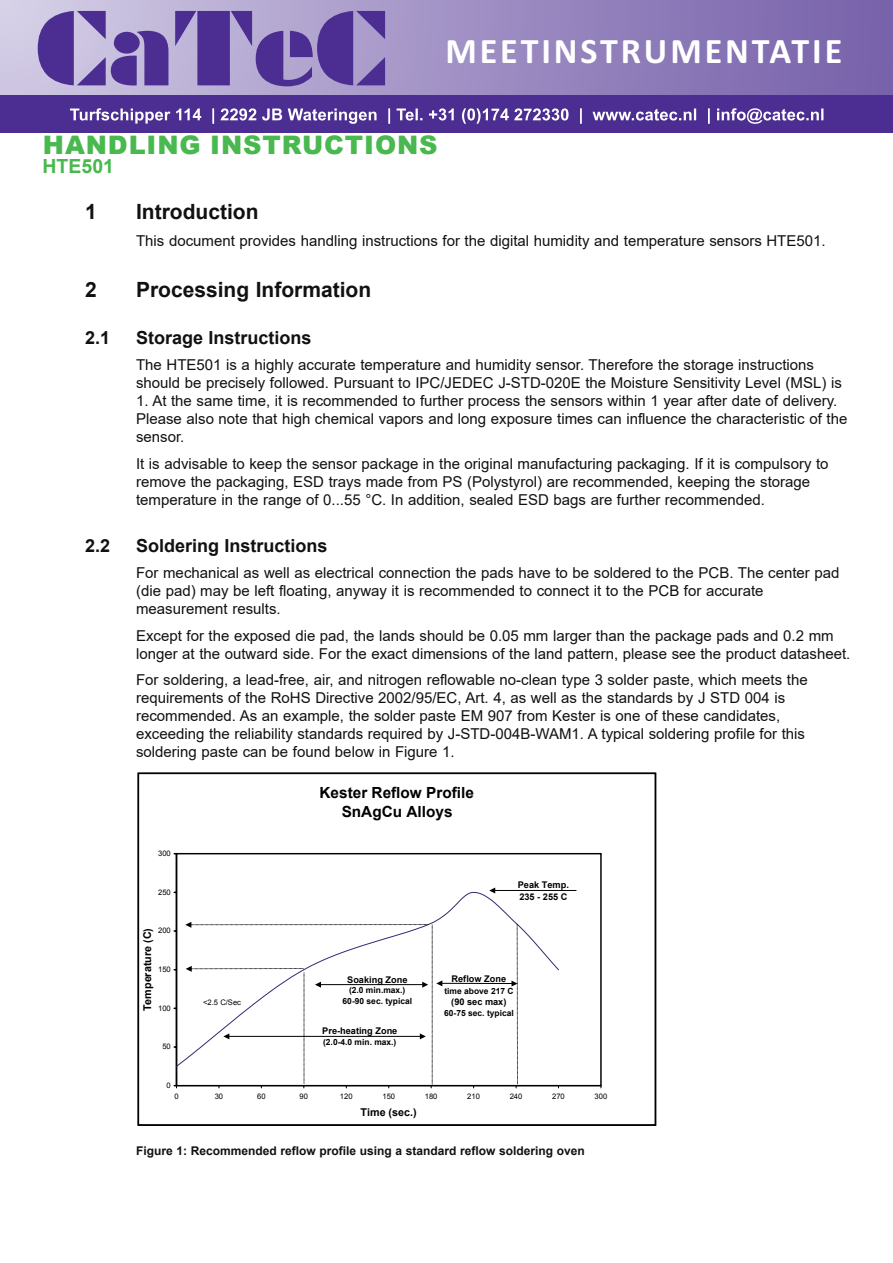
<style>
.page{position:relative;width:893px;height:1263px;background:#fff}
.page>*{position:absolute;margin:0;border:0;box-sizing:border-box;transform-origin:0 0}
.t1{font:700 36px "Calibri";letter-spacing:.08em;color:#fff}
.t2{font:900 25.5px "Arial";letter-spacing:.035em;color:#49b84e}
.t3{font:700 21px "Arial";color:#101110}
.t4{font:700 19.5px "Arial";color:#49b84e}
.t5{font:700 18px "Arial";color:#101110}
.t6{font:700 15.3px/18.6px "Arial";color:#000;text-align:center}
.t7{font:15px/18px "Arial";color:#101110}
.t8{font:700 12px "Arial";color:#101110}
.t9{font:700 10.8px "Arial";color:#000}
.t10{font:700 9.15px/11.6px "Arial";color:#000}
.t11{font:700 8.4px/10.8px "Arial";color:#000;text-align:center}
.t12{font:7.65px "Arial";color:#000}
</style>
<div class="page">
<hr style="left:176px;top:854px;width:1px;height:232px;background:#000">
<hr style="left:176px;top:1085px;width:425px;height:1px;background:#000">
<hr style="left:495px;top:890px;width:81px;height:1px;background:#000">
<svg style="left:174px;top:887px;width:385px;height:201px"></svg>
<div style="left:0;top:0;width:893px;height:127px;background:linear-gradient(to right,#d3cde5,#745ea8)"></div>
<div style="left:0;top:95px;width:893px;height:37px;background:#4c2e92"></div>
<svg style="left:70px;top:108px;width:754px;height:16px"></svg>
<svg style="left:38px;top:11px;width:706px;height:99px;background:#8571b4"></svg>
<h1 class="t1" style="left:445px;top:36px;width:398px">MEETINSTRUMENTATIE</h1>
<h2 class="t2" style="left:43px;top:126px;width:396px">HANDLING INSTRUCTIONS</h2>
<h3 class="t4" style="left:43px;top:152px;width:73px">HTE501</h3>
<h3 class="t3" style="left:85px;top:197px;width:13px">1</h3>
<h3 class="t3" style="left:136px;top:197px;width:124px">Introduction</h3>
<p class="t7" style="left:136px;top:232px;width:691px">This document provides handling instructions for the digital humidity and temperature sensors HTE501.</p>
<h3 class="t3" style="left:85px;top:274px;width:13px">2</h3>
<h3 class="t3" style="left:136px;top:274px;width:237px">Processing Information</h3>
<p class="t5" style="left:85px;top:325px;width:27px">2.1</p>
<p class="t5" style="left:136px;top:325px;width:177px">Storage Instructions</p>
<p class="t7" style="left:136px;top:356px;width:707px">The HTE501 is a highly accurate temperature and humidity sensor. Therefore the storage instructions should be precisely followed. Pursuant to IPC/JEDEC J-STD-020E the Moisture Sensitivity Level (MSL) is</p>
<p class="t7" style="left:136px;top:392px;width:713px">1. At the same time, it is recommended to further process the sensors within 1 year after date of delivery.<br>Please also note that high chemical vapors and long exposure times can influence the characteristic of the sensor.</p>
<p class="t7" style="left:136px;top:454px;width:694px">It is advisable to keep the sensor package in the original manufacturing packaging. If it is compulsory to remove the packaging, ESD trays made from PS (Polystyrol) are recommended, keeping the storage temperature in the range of 0...55 °C. In addition, sealed ESD bags are further recommended.</p>
<p class="t5" style="left:85px;top:533px;width:27px">2.2</p>
<p class="t5" style="left:136px;top:533px;width:193px">Soldering Instructions</p>
<p class="t7" style="left:136px;top:564px;width:705px">For mechanical as well as electrical connection the pads have to be soldered to the PCB. The center pad (die pad) may be left floating, anyway it is recommended to connect it to the PCB for accurate measurement results.</p>
<p class="t7" style="left:136px;top:626px;width:716px">Except for the exposed die pad, the lands should be 0.05 mm larger than the package pads and 0.2 mm longer at the outward side. For the exact dimensions of the land pattern, please see the product datasheet.</p>
<p class="t7" style="left:136px;top:671px;width:673px">For soldering, a lead-free, air, and nitrogen reflowable no-clean type 3 solder paste, which meets the requirements of the RoHS Directive 2002/95/EC, Art. 4, as well as the standards by J STD 004 is recommended. As an example, the solder paste EM 907 from Kester is one of these candidates, exceeding the reliability standards required by J-STD-004B-WAM1. A typical soldering profile for this soldering paste can be found below in Figure 1.</p>
<p class="t6" style="left:320px;top:784px;width:156px">Kester Reflow Profile<br>SnAgCu Alloys</p>
<p class="t12" style="left:158px;top:848px;width:14px">300</p>
<p class="t12" style="left:158px;top:887px;width:14px">250</p>
<p class="t12" style="left:158px;top:925px;width:14px">200</p>
<p class="t9" style="left:140px;top:1011px;width:85px;rotate:-90deg">Temperature (C)</p>
<p class="t12" style="left:158px;top:964px;width:14px">150</p>
<p class="t12" style="left:158px;top:1003px;width:14px">100</p>
<p class="t12" style="left:162px;top:1041px;width:10px">50</p>
<p class="t12" style="left:167px;top:1080px;width:6px">0</p>
<p class="t12" style="left:203px;top:997px;width:39px">&lt;2.5 C/Sec</p>
<p class="t10" style="left:347px;top:974px;width:62px">Soaking Zone</p>
<p class="t11" style="left:343px;top:985px;width:71px">(2.0 min.max.)<br>60-90 sec. typical</p>
<p class="t10" style="left:322px;top:1025px;width:77px">Pre-heating Zone</p>
<p class="t11" style="left:323px;top:1037px;width:75px">(2.0-4.0 min. max.)</p>
<p class="t10" style="left:518px;top:879px;width:53px">Peak Temp.<br>235 - 255 C</p>
<p class="t10" style="left:452px;top:973px;width:56px">Reflow Zone</p>
<p class="t11" style="left:444px;top:985px;width:71px">time above 217 C</p>
<p class="t10" style="left:451px;top:996px;width:57px">(90 sec max)</p>
<p class="t11" style="left:444px;top:1008px;width:71px">60-75 sec. typical</p>
<p class="t12" style="left:174px;top:1091px;width:6px">0</p>
<p class="t12" style="left:215px;top:1091px;width:10px">30</p>
<p class="t12" style="left:257px;top:1091px;width:10px">60</p>
<p class="t12" style="left:300px;top:1091px;width:10px">90</p>
<p class="t12" style="left:340px;top:1091px;width:14px">120</p>
<p class="t12" style="left:382px;top:1091px;width:14px">150</p>
<p class="t12" style="left:425px;top:1091px;width:14px">180</p>
<p class="t12" style="left:467px;top:1091px;width:14px">210</p>
<p class="t12" style="left:510px;top:1091px;width:14px">240</p>
<p class="t12" style="left:552px;top:1091px;width:14px">270</p>
<p class="t12" style="left:595px;top:1091px;width:14px">300</p>
<p class="t9" style="left:361px;top:1104px;width:58px">Time (sec.)</p>
<p class="t8" style="left:136px;top:1142px;width:450px">Figure 1: Recommended reflow profile using a standard reflow soldering oven</p>
</div>
